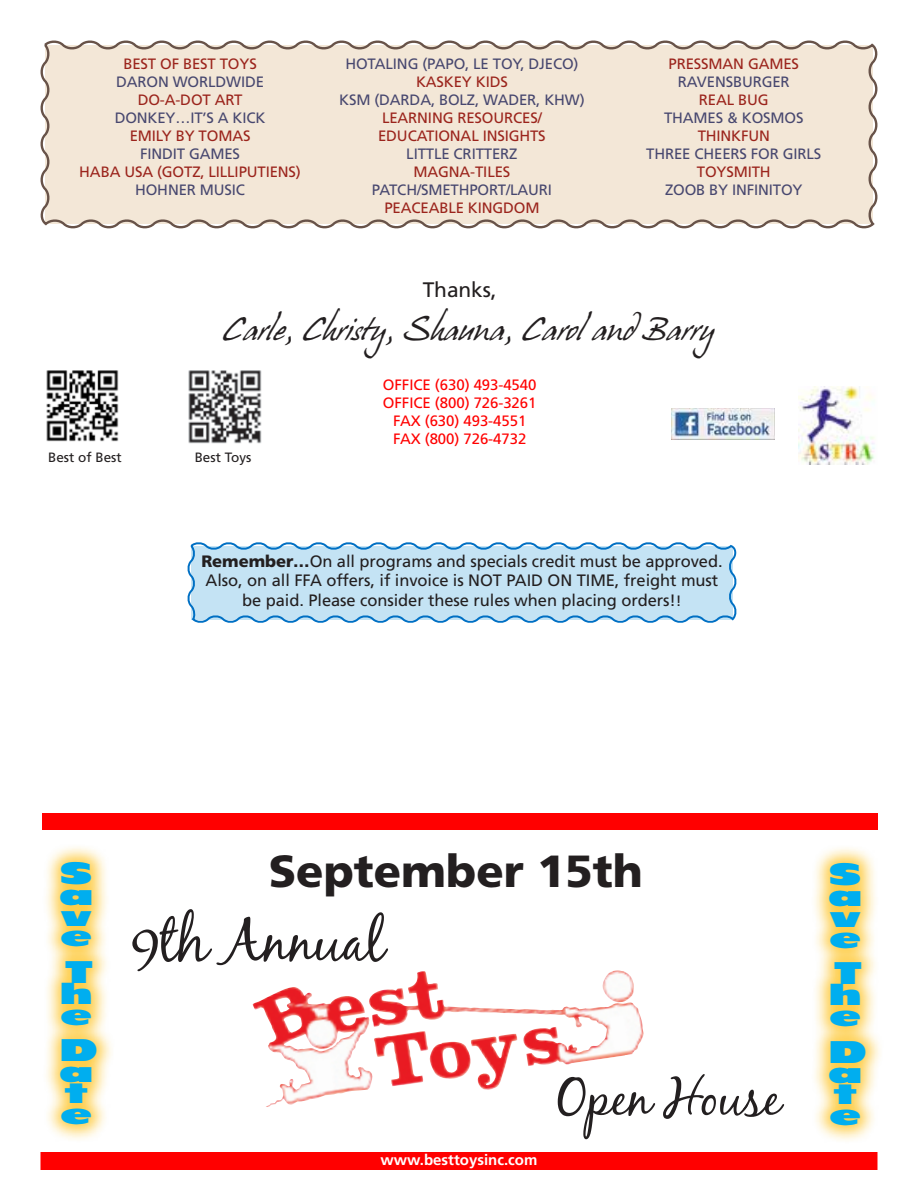
<style>
.page{position:relative;width:918px;height:1188px;background:#fff}
.page>*{position:absolute;margin:0;border:0;box-sizing:border-box;transform-origin:0 0}
.t1{font:57px "Black Jack";color:#231f20}
.t2{font:51px "Black Jack";color:#231f20}
.t3{font:900 45px "Frutiger";color:#231f20}
.t4{font:31.2px/36.5px "Fluorine";color:#00aeef}
.t5{font:28.5px "Hans Hand";color:#231f20}
.t6{font:21px "Frutiger";letter-spacing:-.005em;color:#231f20}
.t7{font:16.5px/19.5px "Frutiger";letter-spacing:-.005em;color:#231f20;text-align:center}
.t8{font:15px "Frutiger";letter-spacing:-.01em;color:#47476f}
.t9{font:15px/18px "Frutiger";letter-spacing:-.01em;color:#9b241c}
.t10{font:15px/18px "Frutiger";letter-spacing:-.005em;color:#f00;text-align:center}
.t11{font:700 15px "Frutiger";color:#fff}
.t12{font:13.5px "Frutiger";color:#231f20}
.s1{font-weight:900}
.s2{font-size:15px}
</style>
<div class="page">
<div style="left:40px;top:1152px;width:838px;height:18px;background:#f00"></div>
<svg style="left:40px;top:40px;width:838px;height:189px"></svg>
<img style="left:671px;top:409px;width:103px;height:31px">
<img style="left:188px;top:370px;width:74px;height:74px">
<img style="left:46px;top:370px;width:73px;height:72px">
<img style="left:799px;top:386px;width:76px;height:79px">
<svg style="left:187px;top:542px;width:550px;height:81px"></svg>
<div style="left:42px;top:843px;width:74px;height:300px;background:#febe10;opacity:.75"></div>
<div style="left:811px;top:844px;width:74px;height:301px;background:#febe10;opacity:.75"></div>
<img style="left:368px;top:971px;width:267px;height:82px">
<div style="left:42px;top:813px;width:835px;height:17px;background:#f00"></div>
<p class="t9" style="left:123px;top:54px;width:135px">BEST OF BEST TOYS</p>
<p class="t8" style="left:116px;top:73px;width:149px">DARON WORLDWIDE</p>
<p class="t9" style="left:138px;top:90px;width:106px">DO-A-DOT ART</p>
<p class="t8" style="left:115px;top:109px;width:152px">DONKEY…IT’S A KICK</p>
<p class="t9" style="left:130px;top:126px;width:122px">EMILY BY TOMAS</p>
<p class="t8" style="left:140px;top:145px;width:102px">FINDIT GAMES</p>
<p class="t9" style="left:79px;top:162px;width:223px">HABA USA (GOTZ, LILLIPUTIENS)</p>
<p class="t8" style="left:135px;top:181px;width:112px">HOHNER MUSIC</p>
<p class="t8" style="left:345px;top:55px;width:235px">HOTALING (PAPO, LE TOY, DJECO)</p>
<p class="t9" style="left:416px;top:72px;width:93px">KASKEY KIDS</p>
<p class="t8" style="left:339px;top:91px;width:247px">KSM (DARDA, BOLZ, WADER, KHW)</p>
<p class="t9" style="left:378px;top:108px;width:169px">LEARNING RESOURCES/<br>EDUCATIONAL INSIGHTS</p>
<p class="t8" style="left:406px;top:145px;width:113px">LITTLE CRITTERZ</p>
<p class="t9" style="left:414px;top:162px;width:98px">MAGNA-TILES</p>
<p class="t8" style="left:372px;top:181px;width:182px">PATCH/SMETHPORT/LAURI</p>
<p class="t9" style="left:384px;top:198px;width:157px">PEACEABLE KINGDOM</p>
<p class="t9" style="left:669px;top:54px;width:132px">PRESSMAN GAMES</p>
<p class="t8" style="left:678px;top:73px;width:113px">RAVENSBURGER</p>
<p class="t9" style="left:699px;top:90px;width:71px">REAL BUG</p>
<p class="t8" style="left:664px;top:109px;width:141px">THAMES &amp; KOSMOS</p>
<p class="t9" style="left:698px;top:126px;width:74px">THINKFUN</p>
<p class="t8" style="left:646px;top:145px;width:177px">THREE CHEERS FOR GIRLS</p>
<p class="t9" style="left:697px;top:162px;width:75px">TOYSMITH</p>
<p class="t8" style="left:665px;top:181px;width:139px">ZOOB BY INFINITOY</p>
<h3 class="t6" style="left:423px;top:277px;width:76px">Thanks,</h3>
<h3 class="t5" style="left:223px;top:314px;width:492px">Carle, Christy, Shauna, Carol and Barry</h3>
<p class="t10" style="left:383px;top:376px;width:155px">OFFICE (630) 493-4540<br>OFFICE (800) 726-3261<br>FAX (630) 493-4551<br>FAX (800) 726-4732</p>
<p class="t12" style="left:48px;top:450px;width:75px">Best of Best</p>
<p class="t12" style="left:195px;top:450px;width:58px">Best Toys</p>
<p class="t7" style="left:201px;top:551px;width:523px"><span class="s1">Remember…</span>On all programs and specials credit must be approved.<br>Also, on all FFA offers, if invoice is NOT PAID ON TIME, freight must be paid. Please consider these rules when placing orders!<span class="s2">!</span></p>
<h3 class="t4" style="left:59px;top:855px;width:33px">S</h3>
<h3 class="t4" style="left:59px;top:876px;width:35px">a</h3>
<h3 class="t4" style="left:59px;top:896px;width:33px">v</h3>
<h3 class="t4" style="left:60px;top:917px;width:34px">e<br>T</h3>
<h3 class="t4" style="left:59px;top:975px;width:33px">h</h3>
<h3 class="t4" style="left:59px;top:995px;width:38px">e<br>D</h3>
<h3 class="t4" style="left:59px;top:1053px;width:35px">a</h3>
<h3 class="t4" style="left:64px;top:1074px;width:24px">t</h3>
<h3 class="t4" style="left:60px;top:1094px;width:33px">e</h3>
<h3 class="t3" style="left:269px;top:844px;width:375px">September 15th</h3>
<h1 class="t1" style="left:131px;top:907px;width:255px">9th Annual</h1>
<p class="t11" style="left:381px;top:1151px;width:158px">www.besttoysinc.com</p>
<h2 class="t2" style="left:557px;top:1067px;width:225px">Open House</h2>
<h3 class="t4" style="left:828px;top:856px;width:33px">S</h3>
<h3 class="t4" style="left:828px;top:877px;width:35px">a</h3>
<h3 class="t4" style="left:828px;top:898px;width:33px">v</h3>
<h3 class="t4" style="left:828px;top:919px;width:34px">e<br>T</h3>
<h3 class="t4" style="left:828px;top:976px;width:33px">h</h3>
<h3 class="t4" style="left:828px;top:997px;width:38px">e<br>D</h3>
<h3 class="t4" style="left:828px;top:1054px;width:35px">a</h3>
<h3 class="t4" style="left:833px;top:1075px;width:24px">t</h3>
<h3 class="t4" style="left:828px;top:1096px;width:33px">e</h3>
</div>
